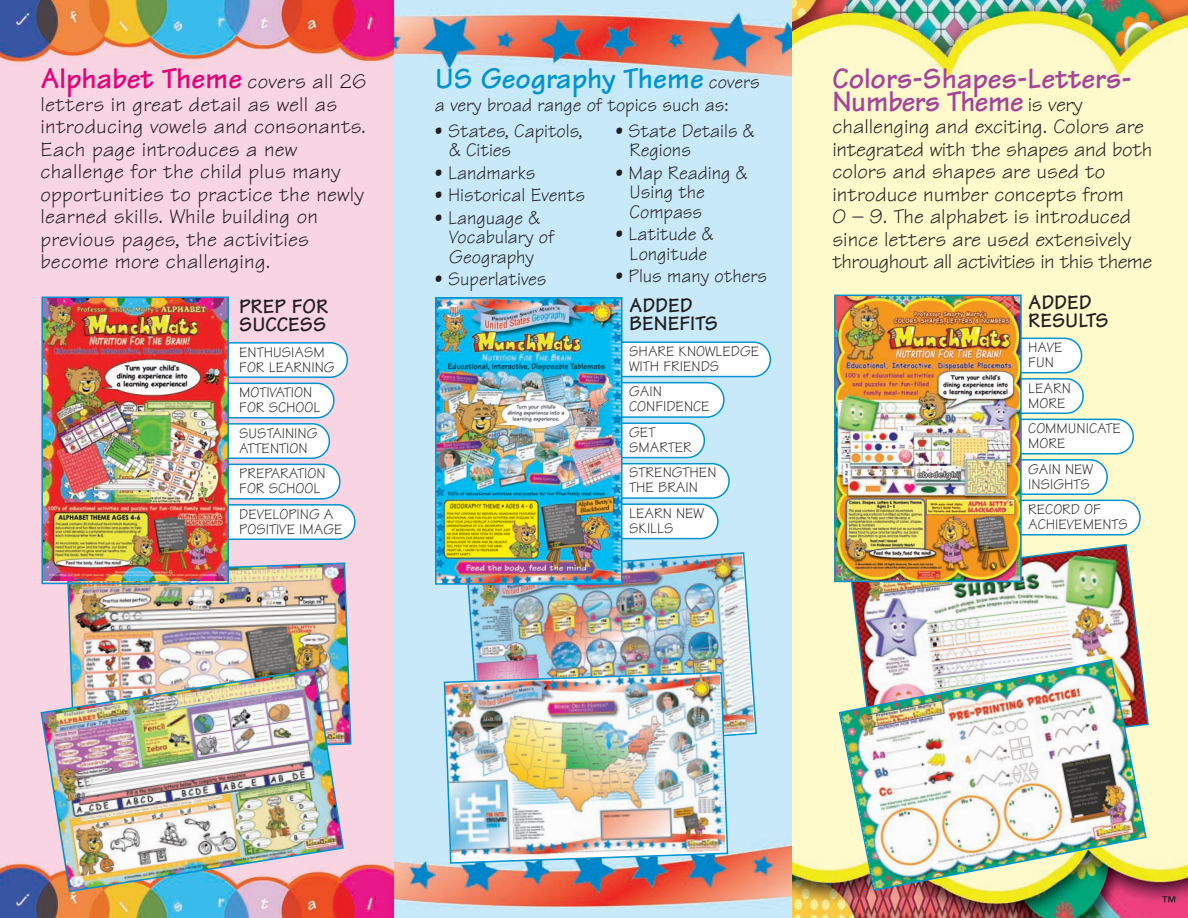
<style>
.page{position:relative;width:1188px;height:918px;background:#fff}
.page>*{position:absolute;margin:0;border:0;box-sizing:border-box;transform-origin:0 0}
.t1{font:700 30px/22.5px "Tekton";color:#a54499}
.t2{font:700 30px "Tekton";color:#e40278}
.t3{font:700 30px "Tekton";color:#0093d0}
.t4{font:21px/22.5px "Tekton";color:#231f20;scale:1.05 1}
.t5{font:700 21px/18px "Tekton";color:#231f20}
.t6{font:19.5px/19.5px "Tekton";color:#231f20}
.t7{font:15px/15px "Tekton";color:#231f20}
.t8{font:15px "Helvetica";color:#231f20}
.s1{font-weight:400;font-size:21px;color:#231f20}
.s2{font-weight:400;font-size:19.5px;color:#231f20}
</style>
<div class="page">
<img style="left:792px;top:0;width:396px;height:295px">
<img style="left:0;top:0;width:792px;height:918px">
<img style="left:792px;top:295px;width:396px;height:623px">
<img style="left:466px;top:551px;width:292px;height:203px">
<img style="left:66px;top:562px;width:286px;height:193px">
<img style="left:40px;top:668px;width:305px;height:225px">
<img style="left:850px;top:543px;width:300px;height:217px">
<img style="left:443px;top:671px;width:286px;height:194px">
<img style="left:838px;top:658px;width:310px;height:234px">
<svg style="left:229px;top:342px;width:127px;height:198px"></svg>
<img style="left:44px;top:300px;width:182px;height:281px">
<div style="left:41px;top:297px;width:188px;height:287px;border:2px solid #0093d0"></div>
<svg style="left:622px;top:341px;width:149px;height:198px"></svg>
<svg style="left:1022px;top:338px;width:119px;height:198px"></svg>
<img style="left:438px;top:300px;width:181px;height:282px">
<div style="left:435px;top:297px;width:187px;height:288px;border:2px solid #0093d0"></div>
<img style="left:837px;top:298px;width:182px;height:281px">
<div style="left:834px;top:295px;width:188px;height:287px;border:2px solid #0093d0"></div>
<h1 class="t2" style="left:40px;top:68px;width:327px">Alphabet Theme <span class="s1">covers all 26</span></h1>
<p class="t4" style="left:40px;top:96px;width:311px">letters in great detail as well as introducing vowels and consonants.<br>Each page introduces a new challenge for the child plus many opportunities to practice the newly learned skills. While building on previous pages, the activities become more challenging.</p>
<p class="t5" style="left:239px;top:300px;width:90px">PREP FOR<br>SUCCESS</p>
<p class="t7" style="left:239px;top:346px;width:97px">ENTHUSIASM<br>FOR LEARNING</p>
<p class="t7" style="left:239px;top:387px;width:83px">MOTIVATION<br>FOR SCHOOL</p>
<p class="t7" style="left:239px;top:427px;width:80px">SUSTAINING<br>ATTENTION</p>
<p class="t7" style="left:239px;top:468px;width:88px">PREPARATION<br>FOR SCHOOL</p>
<p class="t7" style="left:239px;top:508px;width:105px">DEVELOPING A<br>POSITIVE IMAGE</p>
<h1 class="t3" style="left:435px;top:68px;width:326px">US Geography Theme <span class="s2">covers</span></h1>
<p class="t6" style="left:435px;top:98px;width:295px">a very broad range of topics such as:</p>
<p class="t6" style="left:449px;top:124px;width:135px;text-indent:-14px">• States, Capitols, &amp; Cities</p>
<p class="t6" style="left:435px;top:166px;width:102px">• Landmarks</p>
<p class="t6" style="left:435px;top:188px;width:151px">• Historical Events</p>
<p class="t6" style="left:449px;top:211px;width:106px;text-indent:-14px">• Language &amp;<br>Vocabulary of<br>Geography</p>
<p class="t6" style="left:435px;top:272px;width:113px">• Superlatives</p>
<p class="t6" style="left:630px;top:124px;width:126px;text-indent:-14px">• State Details &amp;<br>Regions</p>
<p class="t6" style="left:630px;top:166px;width:119px;text-indent:-14px">• Map Reading &amp;<br>Using the<br>Compass</p>
<p class="t6" style="left:615px;top:227px;width:100px;text-align:center">• Latitude &amp;<br>Longitude</p>
<p class="t6" style="left:615px;top:269px;width:153px">• Plus many others</p>
<p class="t5" style="left:629px;top:300px;width:90px">ADDED<br>BENEFITS</p>
<p class="t7" style="left:629px;top:346px;width:131px">SHARE KNOWLEDGE<br>WITH FRIENDS</p>
<p class="t7" style="left:629px;top:386px;width:82px">GAIN<br>CONFIDENCE</p>
<p class="t7" style="left:629px;top:427px;width:64px">GET<br>SMARTER</p>
<p class="t7" style="left:629px;top:467px;width:89px">STRENGTHEN<br>THE BRAIN</p>
<p class="t7" style="left:629px;top:508px;width:76px">LEARN NEW<br>SKILLS</p>
<h1 class="t1" style="left:832px;top:72px;width:301px">Colors-Shapes-Letters-<br>Numbers Theme <span class="s1">is very</span></h1>
<p class="t4" style="left:832px;top:118px;width:306px">challenging and exciting. Colors are integrated with the shapes and both colors and shapes are used to introduce number concepts from<br>0 – 9. The alphabet is introduced since letters are used extensively throughout all activities in this theme</p>
<p class="t5" style="left:1028px;top:296px;width:82px">ADDED<br>RESULTS</p>
<p class="t7" style="left:1028px;top:342px;width:36px">HAVE<br>FUN</p>
<p class="t7" style="left:1028px;top:382px;width:44px">LEARN<br>MORE</p>
<p class="t7" style="left:1028px;top:423px;width:94px">COMMUNICATE<br>MORE</p>
<p class="t7" style="left:1028px;top:463px;width:66px">GAIN NEW<br>INSIGHTS</p>
<p class="t7" style="left:1028px;top:504px;width:101px">RECORD OF<br>ACHIEVEMENTS</p>
<p class="t8" style="left:1162px;top:896px;width:16px">™</p>
</div>
